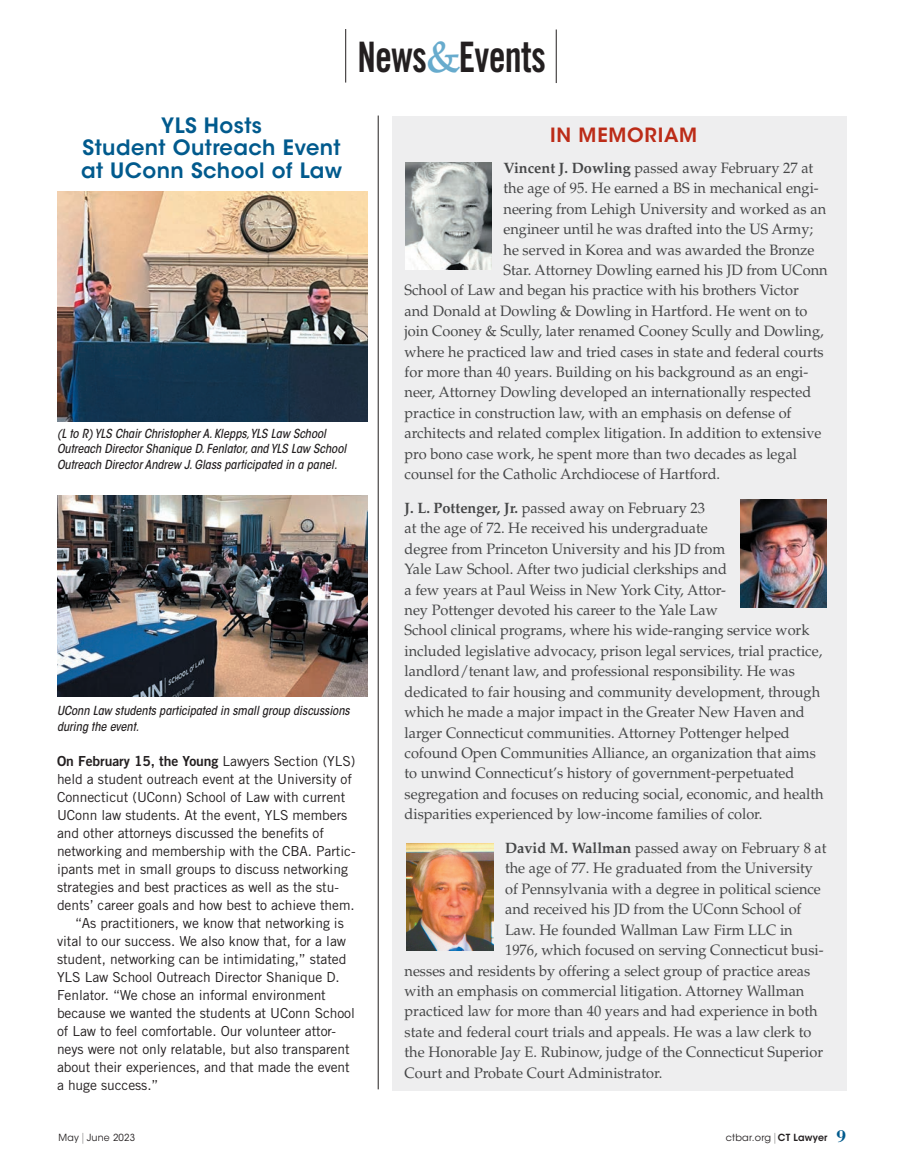
<style>
.page{position:relative;width:905px;height:1175px;background:#fff}
.page>*{position:absolute;margin:0;border:0;box-sizing:border-box;transform-origin:0 0}
.t1{font:43.5px "Trade Gothic LT Std Bd Cn 20";letter-spacing:-.02em;color:#231f20;scale:.88 1}
.t2{font:600 21px/22.5px "ITC Avant Garde Std";letter-spacing:.02em;color:#015a8d;text-align:center}
.t3{font:600 19.5px "ITC Avant Garde Std";letter-spacing:.04em;color:#bc2c18}
.t4{font:15px/20.4px "Palatino LT Std";color:#454647}
.t5{font:13.8px "Trade Gothic LT Std";letter-spacing:-.005em;color:#231f20}
.t6{font:13.8px "Trade Gothic LT Std Bd 2";letter-spacing:-.005em;color:#231f20}
.t7{font:italic 500 condensed 12.3px/15.8px "ITC Avant Garde Std";color:#231f20}
.t8{font:9.75px "ITC Avant Garde Std";letter-spacing:.025em;color:#231f20}
.t9{font:9.75px "ITC Avant Garde Std";letter-spacing:.025em;color:#231f20;scale:.96 1}
.s1{font-size:42px}
.s2{font-family:"Palatino LT Std";font-weight:500;font-size:44.1px;color:#67abcd}
.s3{font-family:"Trade Gothic LT Std"}
.s4{font-weight:700}
.s5{font-weight:200;font-size:10.8px}
.s6{font-weight:600}
.s7{font-family:"Bodoni Std";font-weight:700;font-size:18px;color:#015a8d}
</style>
<div class="page">
<hr style="left:345px;top:29px;width:1px;height:54px;background:#231f20">
<hr style="left:556px;top:29px;width:1px;height:54px;background:#231f20">
<div style="left:392px;top:116px;width:454px;height:974px;background:#eeeeef"></div>
<img style="left:405px;top:162px;width:86px;height:108px">
<img style="left:407px;top:843px;width:86px;height:107px">
<img style="left:740px;top:500px;width:86px;height:107px">
<img style="left:57px;top:191px;width:311px;height:230px">
<img style="left:57px;top:495px;width:311px;height:201px">
<hr style="left:378px;top:116px;width:1px;height:973px;background:#231f20">
<h1 class="t1" style="left:357px;top:30px;width:215px"><span class="s1">N</span>ews<span class="s2">&amp;</span><span class="s1">E</span>vents</h1>
<h2 class="t2" style="left:81px;top:114px;width:263px">YLS Hosts<br>Student Outreach Event at UConn School of Law</h2>
<p class="t7" style="left:57px;top:425px;width:291px">(L to R) YLS Chair Christopher A. Klepps, YLS Law School<br>Outreach Director Shanique D. Fenlator, and YLS Law School<br>Outreach Director Andrew J. Glass participated in a panel.</p>
<p class="t7" style="left:57px;top:702px;width:294px">UConn Law students participated in small group discussions during the event.</p>
<p class="t6" style="left:57px;top:753px;width:300px">On February 15, the Young <span class="s3">Lawyers Section (YLS)</span></p>
<p class="t5" style="left:57px;top:771px;width:296px">held a student outreach event at the University of</p>
<p class="t5" style="left:57px;top:789px;width:290px">Connecticut (UConn) School of Law with current</p>
<p class="t5" style="left:57px;top:807px;width:292px">UConn law students. At the event, YLS members</p>
<p class="t5" style="left:57px;top:825px;width:268px">and other attorneys discussed the benefits of</p>
<p class="t5" style="left:57px;top:843px;width:300px">networking and membership with the CBA. Partic-</p>
<p class="t5" style="left:57px;top:861px;width:292px">ipants met in small groups to discuss networking</p>
<p class="t5" style="left:57px;top:879px;width:283px">strategies and best practices as well as the stu-</p>
<p class="t5" style="left:57px;top:897px;width:299px">dents’ career goals and how best to achieve them.</p>
<p class="t5" style="left:75px;top:915px;width:270px">“As practitioners, we know that networking is</p>
<p class="t5" style="left:57px;top:933px;width:290px">vital to our success. We also know that, for a law</p>
<p class="t5" style="left:57px;top:951px;width:291px">student, networking can be intimidating,” stated</p>
<p class="t5" style="left:57px;top:969px;width:284px">YLS Law School Outreach Director Shanique D.</p>
<p class="t5" style="left:57px;top:987px;width:270px">Fenlator. “We chose an informal environment</p>
<p class="t5" style="left:57px;top:1005px;width:299px">because we wanted the students at UConn School</p>
<p class="t5" style="left:57px;top:1023px;width:281px">of Law to feel comfortable. Our volunteer attor-</p>
<p class="t5" style="left:57px;top:1041px;width:294px">neys were not only relatable, but also transparent</p>
<p class="t5" style="left:57px;top:1059px;width:294px">about their experiences, and that made the event</p>
<p class="t5" style="left:57px;top:1077px;width:103px">a huge success.”</p>
<h3 class="t3" style="left:550px;top:122px;width:149px">IN MEMORIAM</h3>
<p class="t4" style="left:503px;top:158px;width:311px"><span class="s4">Vincent J. Dowling</span> passed away February 27 at</p>
<p class="t4" style="left:503px;top:178px;width:317px">the age of 95. He earned a BS in mechanical engi-</p>
<p class="t4" style="left:503px;top:199px;width:324px">neering from Lehigh University and worked as an</p>
<p class="t4" style="left:503px;top:219px;width:311px">engineer until he was drafted into the US Army;</p>
<p class="t4" style="left:503px;top:239px;width:312px">he served in Korea and was awarded the Bronze</p>
<p class="t4" style="left:503px;top:260px;width:326px">Star. Attorney Dowling earned his JD from UConn</p>
<p class="t4" style="left:404px;top:280px;width:395px">School of Law and began his practice with his brothers Victor</p>
<p class="t4" style="left:404px;top:301px;width:404px">and Donald at Dowling &amp; Dowling in Hartford. He went on to</p>
<p class="t4" style="left:404px;top:321px;width:420px">join Cooney &amp; Scully, later renamed Cooney Scully and Dowling,</p>
<p class="t4" style="left:404px;top:341px;width:420px">where he practiced law and tried cases in state and federal courts</p>
<p class="t4" style="left:404px;top:362px;width:405px">for more than 40 years. Building on his background as an engi-</p>
<p class="t4" style="left:404px;top:382px;width:408px">neer, Attorney Dowling developed an internationally respected</p>
<p class="t4" style="left:404px;top:403px;width:388px">practice in construction law, with an emphasis on defense of</p>
<p class="t4" style="left:404px;top:423px;width:418px">architects and related complex litigation. In addition to extensive</p>
<p class="t4" style="left:404px;top:443px;width:394px">pro bono case work, he spent more than two decades as legal</p>
<p class="t4" style="left:404px;top:464px;width:317px">counsel for the Catholic Archdiocese of Hartford.</p>
<p class="t4" style="left:404px;top:498px;width:420px"><span class="s4">J. L. Pottenger, Jr.</span> passed away on February 23<br>at the age of 72. He received his undergraduate<br>degree from Princeton University and his JD from<br>Yale Law School. After two judicial clerkships and<br>a few years at Paul Weiss in New York City, Attor-<br>ney Pottenger devoted his career to the Yale Law<br>School clinical programs, where his wide-ranging service work included legislative advocacy, prison legal services, trial practice, landlord/tenant law, and professional responsibility. He was dedicated to fair housing and community development, through which he made a major impact in the Greater New Haven and larger Connecticut communities. Attorney Pottenger helped cofound Open Communities Alliance, an organization that aims to unwind Connecticut’s history of government-perpetuated segregation and focuses on reducing social, economic, and health disparities experienced by low-income families of color.</p>
<p class="t4" style="left:505px;top:838px;width:323px"><span class="s4">David M. Wallman</span> passed away on February 8 at</p>
<p class="t4" style="left:505px;top:858px;width:309px">the age of 77. He graduated from the University</p>
<p class="t4" style="left:505px;top:878px;width:317px">of Pennsylvania with a degree in political science</p>
<p class="t4" style="left:505px;top:899px;width:298px">and received his JD from the UConn School of</p>
<p class="t4" style="left:505px;top:919px;width:289px">Law. He founded Wallman Law Firm LLC in</p>
<p class="t4" style="left:505px;top:940px;width:320px">1976, which focused on serving Connecticut busi-</p>
<p class="t4" style="left:404px;top:960px;width:407px">nesses and residents by offering a select group of practice areas</p>
<p class="t4" style="left:404px;top:980px;width:401px">with an emphasis on commercial litigation. Attorney Wallman</p>
<p class="t4" style="left:404px;top:1001px;width:414px">practiced law for more than 40 years and had experience in both</p>
<p class="t4" style="left:404px;top:1021px;width:408px">state and federal court trials and appeals. He was a law clerk to</p>
<p class="t4" style="left:404px;top:1042px;width:420px">the Honorable Jay E. Rubinow, judge of the Connecticut Superior</p>
<p class="t4" style="left:404px;top:1062px;width:259px">Court and Probate Court Administrator.</p>
<p class="t9" style="left:58px;top:1131px;width:81px">May <span class="s5">|</span>June 2023</p>
<p class="t8" style="left:725px;top:1131px;width:122px">ctbar.org<span class="s5">|</span><span class="s6">CT Lawyer</span> <span class="s7">9</span></p>
</div>
